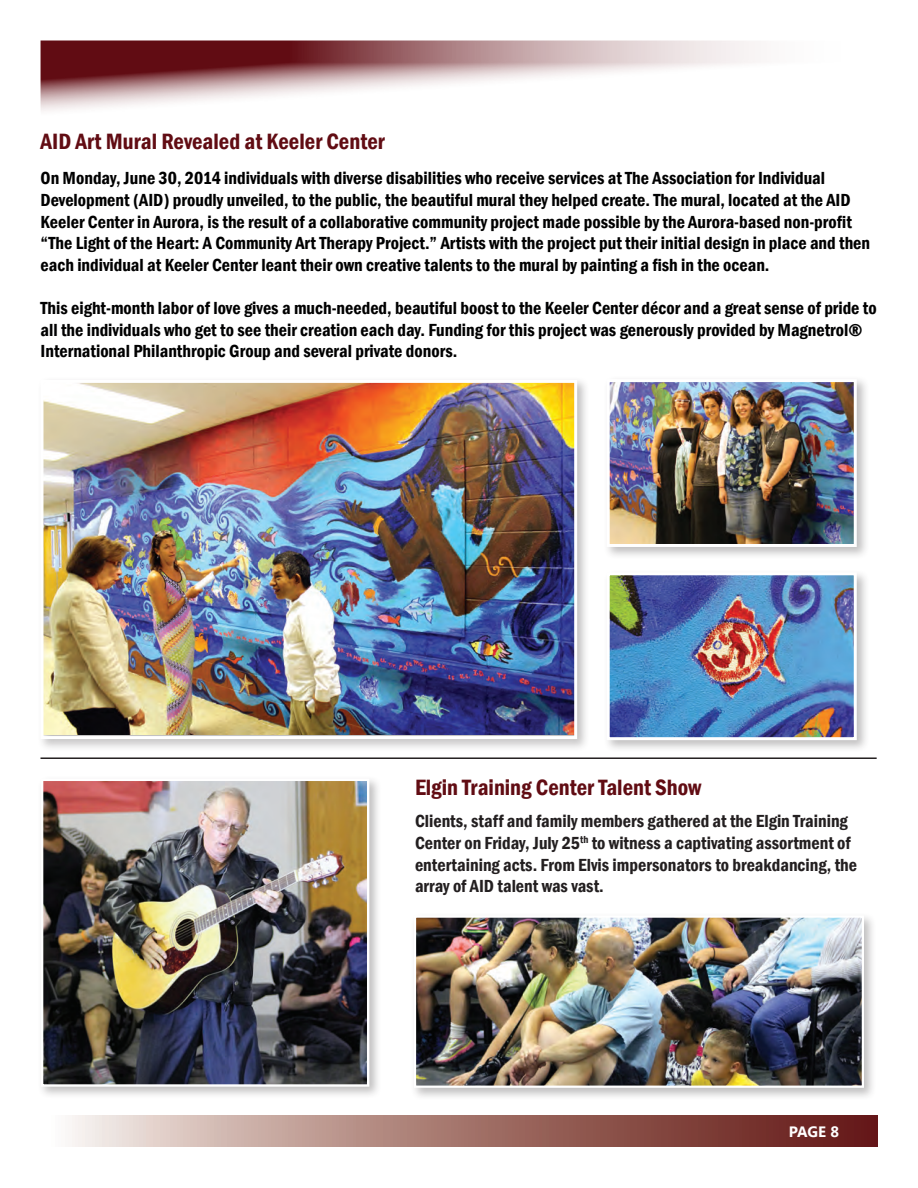
<style>
.page{position:relative;width:918px;height:1188px;background:#fff}
.page>*{position:absolute;margin:0;border:0;box-sizing:border-box;transform-origin:0 0}
.t1{font:600 condensed 22.8px "Franklin Gothic";color:#610c13}
.t2{font:600 condensed 18px/21.6px "Franklin Gothic";color:#000001}
.t3{font:600 condensed 18px/21.6px "Franklin Gothic";color:#231f20}
.t4{font:700 15px "Leelawadee";color:#fff}
</style>
<div class="page">
<svg style="left:72px;top:1116px;width:806px;height:31px;background:#a57771"></svg>
<svg style="left:40px;top:41px;width:716px;height:70px"></svg>
<div style="left:37px;top:376px;width:553px;height:376px;background:#231f20;opacity:.29"></div>
<img style="left:45px;top:384px;width:528px;height:351px">
<div style="left:41px;top:380px;width:536px;height:359px;border:3px solid #fff"></div>
<div style="left:603px;top:376px;width:266px;height:184px;background:#231f20;opacity:.29"></div>
<img style="left:611px;top:383px;width:242px;height:160px">
<div style="left:607px;top:379px;width:250px;height:168px;border:3px solid #fff"></div>
<div style="left:603px;top:569px;width:266px;height:184px;background:#231f20;opacity:.29"></div>
<img style="left:611px;top:576px;width:242px;height:160px">
<div style="left:607px;top:572px;width:250px;height:168px;border:3px solid #fff"></div>
<div style="left:37px;top:775px;width:346px;height:325px;background:#231f20;opacity:.29"></div>
<img style="left:44px;top:782px;width:322px;height:302px">
<div style="left:41px;top:779px;width:328px;height:308px;border:2px solid #fff"></div>
<div style="left:410px;top:912px;width:467px;height:189px;background:#231f20;opacity:.29"></div>
<img style="left:417px;top:918px;width:444px;height:167px">
<div style="left:414px;top:915px;width:450px;height:173px;border:2px solid #fff"></div>
<hr style="left:40px;top:757px;width:837px;height:2px;background:#231f20">
<p class="t1" style="left:40px;top:126px;width:346px">AID Art Mural Revealed at Keeler Center</p>
<p class="t2" style="left:41px;top:167px;width:831px">On Monday, June 30, 2014 individuals with diverse disabilities who receive services at The Association for Individual Development (AID) proudly unveiled, to the public, the beautiful mural they helped create. The mural, located at the AID Keeler Center in Aurora, is the result of a collaborative community project made possible by the Aurora-based non-profit “The Light of the Heart: A Community Art Therapy Project.” Artists with the project put their initial design in place and then each individual at Keeler Center leant their own creative talents to the mural by painting a fish in the ocean.</p>
<p class="t2" style="left:41px;top:297px;width:838px">This eight-month labor of love gives a much-needed, beautiful boost to the Keeler Center décor and a great sense of pride to all the individuals who get to see their creation each day. Funding for this project was generously provided by Magnetrol®<br>International Philanthropic Group and several private donors.</p>
<p class="t1" style="left:415px;top:772px;width:288px">Elgin Training Center Talent Show</p>
<p class="t3" style="left:415px;top:810px;width:444px">Clients, staff and family members gathered at the Elgin Training Center on Friday, July 25<sup>th</sup> to witness a captivating assortment of entertaining acts. From Elvis impersonators to breakdancing, the array of AID talent was vast.</p>
<p class="t4" style="left:789px;top:1123px;width:52px">PAGE 8</p>
</div>
